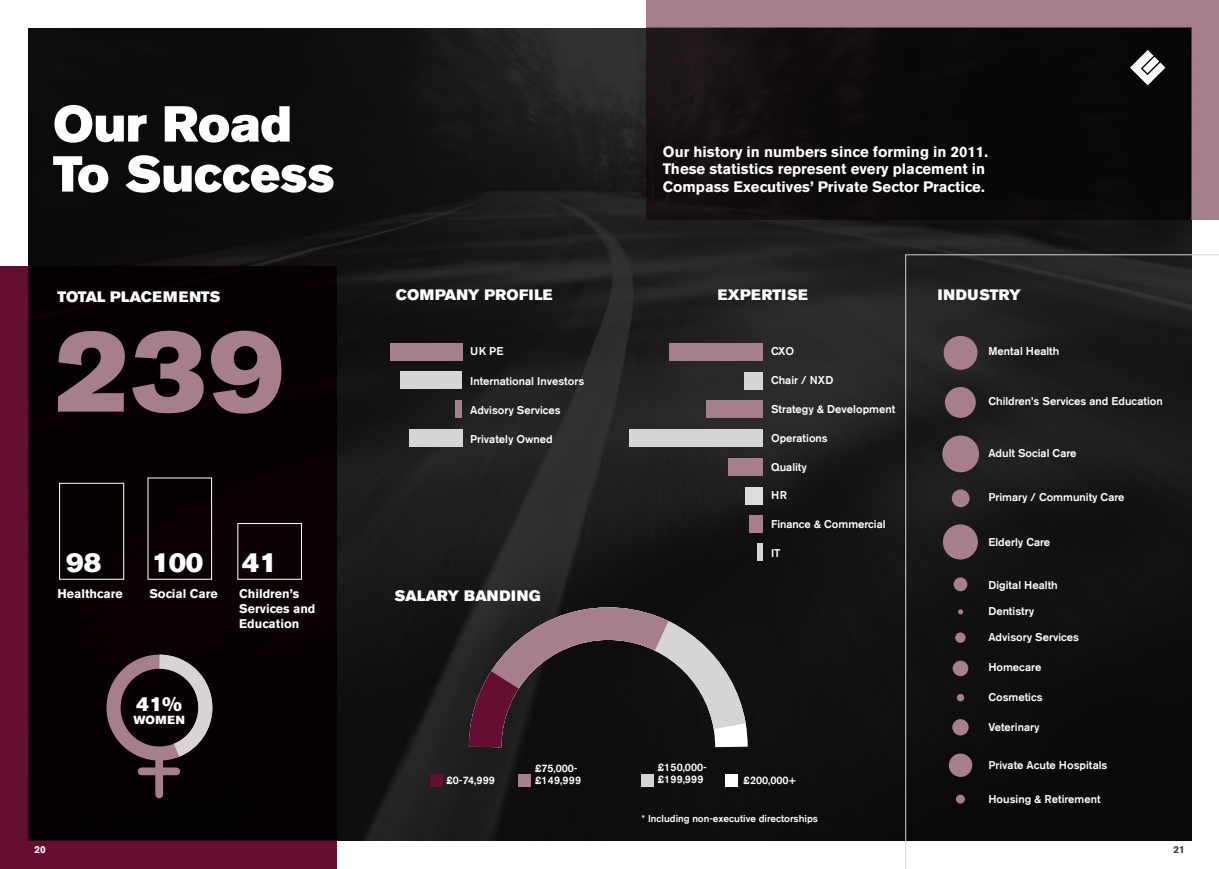
<style>
.page{position:relative;width:1219px;height:869px;background:#fff}
.page>*{position:absolute;margin:0;border:0;box-sizing:border-box;transform-origin:0 0}
.t1{font:115.62px "Akzidenz Grotesk BE Super";color:#a77e8b}
.t2{font:50px/50px "Akzidenz Grotesk BE Super";color:#fff}
.t3{font:27.12px "Akzidenz Grotesk BE Super";letter-spacing:-.01em;color:#fff}
.t4{font:20px "Akzidenz Grotesk BE Super";color:#fff}
.t5{font:700 15px/17.5px "Akzidenz Grotesk BE";color:#fff}
.t6{font:15px "Akzidenz Grotesk BE Super";letter-spacing:.02em;color:#fff}
.t7{font:15px "Akzidenz Grotesk BE Super";color:#fff}
.t8{font:700 12.5px/15px "Akzidenz Grotesk BE";color:#fff}
.t9{font:11.62px "Akzidenz Grotesk BE Super";letter-spacing:.045em;color:#fff}
.t10{font:500 11.25px "Akzidenz Grotesk BE";color:#fff}
.t11{font:500 10.75px/12.2px "Akzidenz Grotesk BE";letter-spacing:.02em;color:#fff}
.t12{font:500 10px "Akzidenz Grotesk BE";color:#fff}
.t13{font:700 10px "Akzidenz Grotesk BE";color:#fff}
.t14{font:700 10px "Akzidenz Grotesk BE";color:#3c3c3b}
</style>
<div class="page">
<img style="left:28px;top:28px;width:1163px;height:812px">
<img style="left:646px;top:0;width:573px;height:220px">
<img style="left:0;top:266px;width:337px;height:602px">
<div style="left:148px;top:477px;width:64px;height:102px;border:1px solid #fff"></div>
<div style="left:238px;top:523px;width:64px;height:56px;border:1px solid #fff"></div>
<div style="left:59px;top:482px;width:65px;height:97px;border:1px solid #fff"></div>
<svg style="left:905px;top:254px;width:314px;height:614px"></svg>
<div style="left:669px;top:343px;width:94px;height:17px;background:#a77e8b"></div>
<div style="left:744px;top:371px;width:19px;height:18px;background:#d7d4d8"></div>
<div style="left:706px;top:400px;width:57px;height:18px;background:#a77e8b"></div>
<div style="left:629px;top:429px;width:134px;height:18px;background:#d7d4d8"></div>
<div style="left:728px;top:458px;width:35px;height:17px;background:#a77e8b"></div>
<div style="left:745px;top:486px;width:18px;height:18px;background:#dfdce0"></div>
<div style="left:749px;top:515px;width:14px;height:18px;background:#a77e8b"></div>
<div style="left:758px;top:543px;width:5px;height:17px;background:#d7d4d8"></div>
<div style="left:142px;top:767px;width:34px;height:7px;background:#a77e8b"></div>
<div style="left:155px;top:759px;width:8px;height:35px;background:#a77e8b"></div>
<div style="left:107px;top:654px;width:105px;height:106px;border:14px solid #a77e8b;border-radius:50%"></div>
<svg style="left:145px;top:647px;width:74px;height:121px"></svg>
<svg style="left:1130px;top:50px;width:35px;height:35px"></svg>
<div style="left:942px;top:435px;width:37px;height:37px;background:#a77e8b;border-radius:50%"></div>
<div style="left:944px;top:336px;width:33px;height:33px;background:#a77e8b;border-radius:50%"></div>
<div style="left:954px;top:577px;width:13px;height:14px;background:#a77e8b;border-radius:50%"></div>
<div style="left:955px;top:632px;width:11px;height:10px;background:#a77e8b;border-radius:50%"></div>
<div style="left:953px;top:660px;width:15px;height:16px;background:#a77e8b;border-radius:50%"></div>
<div style="left:952px;top:718px;width:17px;height:17px;background:#a77e8b;border-radius:50%"></div>
<div style="left:949px;top:753px;width:23px;height:23px;background:#a77e8b;border-radius:50%"></div>
<div style="left:957px;top:693px;width:7px;height:8px;background:#a77e8b;border-radius:50%"></div>
<svg style="left:958px;top:609px;width:5px;height:5px"></svg>
<div style="left:956px;top:794px;width:9px;height:9px;background:#a77e8b;border-radius:50%"></div>
<div style="left:945px;top:387px;width:31px;height:30px;background:#a77e8b;border-radius:50%"></div>
<div style="left:952px;top:489px;width:17px;height:18px;background:#a77e8b;border-radius:50%"></div>
<div style="left:943px;top:524px;width:35px;height:35px;background:#a77e8b;border-radius:50%"></div>
<div style="left:390px;top:342px;width:72px;height:18px;background:#a77e8b"></div>
<div style="left:401px;top:371px;width:61px;height:18px;background:#d7d4d8"></div>
<div style="left:456px;top:400px;width:6px;height:18px;background:#a77e8b"></div>
<div style="left:409px;top:429px;width:53px;height:17px;background:#d7d4d8"></div>
<svg style="left:705px;top:591px;width:62px;height:188px"></svg>
<svg style="left:453px;top:591px;width:252px;height:188px"></svg>
<svg style="left:453px;top:634px;width:97px;height:145px"></svg>
<div style="left:430px;top:774px;width:13px;height:12px;background:#640f31"></div>
<div style="left:519px;top:774px;width:12px;height:12px;background:#a77e8b"></div>
<div style="left:641px;top:774px;width:13px;height:12px;background:#d7d4d8"></div>
<div style="left:725px;top:774px;width:12px;height:12px;background:#fff"></div>
<h2 class="t2" style="left:53px;top:104px;width:283px">Our Road<br>To Success</h2>
<h3 class="t7" style="left:58px;top:290px;width:164px">TOTAL PLACEMENTS</h3>
<h1 class="t1" style="left:55px;top:325px;width:230px">239</h1>
<h3 class="t3" style="left:66px;top:551px;width:37px">98</h3>
<h3 class="t3" style="left:152px;top:551px;width:53px">100</h3>
<h3 class="t3" style="left:242px;top:551px;width:37px">41</h3>
<p class="t8" style="left:58px;top:587px;width:67px">Healthcare</p>
<p class="t8" style="left:149px;top:587px;width:70px">Social Care</p>
<p class="t8" style="left:239px;top:587px;width:78px">Children’s<br>Services and<br>Education</p>
<p class="t13" style="left:34px;top:845px;width:13px">20</p>
<h3 class="t4" style="left:136px;top:696px;width:48px">41%</h3>
<p class="t9" style="left:133px;top:714px;width:53px">WOMEN</p>
<h3 class="t5" style="left:663px;top:144px;width:327px">Our history in numbers since forming in 2011.<br>These statistics represent every placement in<br>Compass Executives’ Private Sector Practice.</h3>
<h3 class="t6" style="left:396px;top:289px;width:158px">COMPANY PROFILE</h3>
<p class="t10" style="left:470px;top:347px;width:35px">UK PE</p>
<p class="t10" style="left:470px;top:376px;width:116px">International Investors</p>
<p class="t10" style="left:470px;top:405px;width:92px">Advisory Services</p>
<p class="t10" style="left:470px;top:435px;width:84px">Privately Owned</p>
<h3 class="t7" style="left:395px;top:589px;width:148px">SALARY BANDING</h3>
<h3 class="t6" style="left:718px;top:288px;width:91px">EXPERTISE</h3>
<p class="t10" style="left:771px;top:347px;width:24px">CXO</p>
<p class="t10" style="left:771px;top:376px;width:64px">Chair / NXD</p>
<p class="t10" style="left:771px;top:405px;width:126px">Strategy &amp; Development</p>
<p class="t10" style="left:771px;top:433px;width:58px">Operations</p>
<p class="t10" style="left:771px;top:462px;width:37px">Quality</p>
<p class="t10" style="left:771px;top:491px;width:17px">HR</p>
<p class="t10" style="left:771px;top:520px;width:116px">Finance &amp; Commercial</p>
<p class="t10" style="left:771px;top:548px;width:11px">IT</p>
<p class="t11" style="left:446px;top:774px;width:51px">£0-74,999</p>
<p class="t11" style="left:535px;top:762px;width:48px">£75,000- £149,999</p>
<p class="t11" style="left:657px;top:761px;width:51px">£150,000- £199,999</p>
<p class="t11" style="left:743px;top:774px;width:54px">£200,000+</p>
<p class="t12" style="left:641px;top:814px;width:178px">* Including non-executive directorships</p>
<h3 class="t6" style="left:938px;top:289px;width:85px">INDUSTRY</h3>
<p class="t10" style="left:988px;top:347px;width:73px">Mental Health</p>
<p class="t10" style="left:988px;top:397px;width:176px">Children’s Services and Education</p>
<p class="t10" style="left:988px;top:448px;width:90px">Adult Social Care</p>
<p class="t10" style="left:988px;top:492px;width:138px">Primary / Community Care</p>
<p class="t10" style="left:988px;top:538px;width:63px">Elderly Care</p>
<p class="t10" style="left:988px;top:580px;width:71px">Digital Health</p>
<p class="t10" style="left:988px;top:606px;width:47px">Dentistry</p>
<p class="t10" style="left:988px;top:633px;width:92px">Advisory Services</p>
<p class="t10" style="left:988px;top:663px;width:54px">Homecare</p>
<p class="t10" style="left:988px;top:693px;width:56px">Cosmetics</p>
<p class="t10" style="left:988px;top:723px;width:53px">Veterinary</p>
<p class="t10" style="left:988px;top:760px;width:121px">Private Acute Hospitals</p>
<p class="t10" style="left:988px;top:794px;width:114px">Housing &amp; Retirement</p>
<p class="t14" style="left:1173px;top:845px;width:13px">21</p>
</div>
